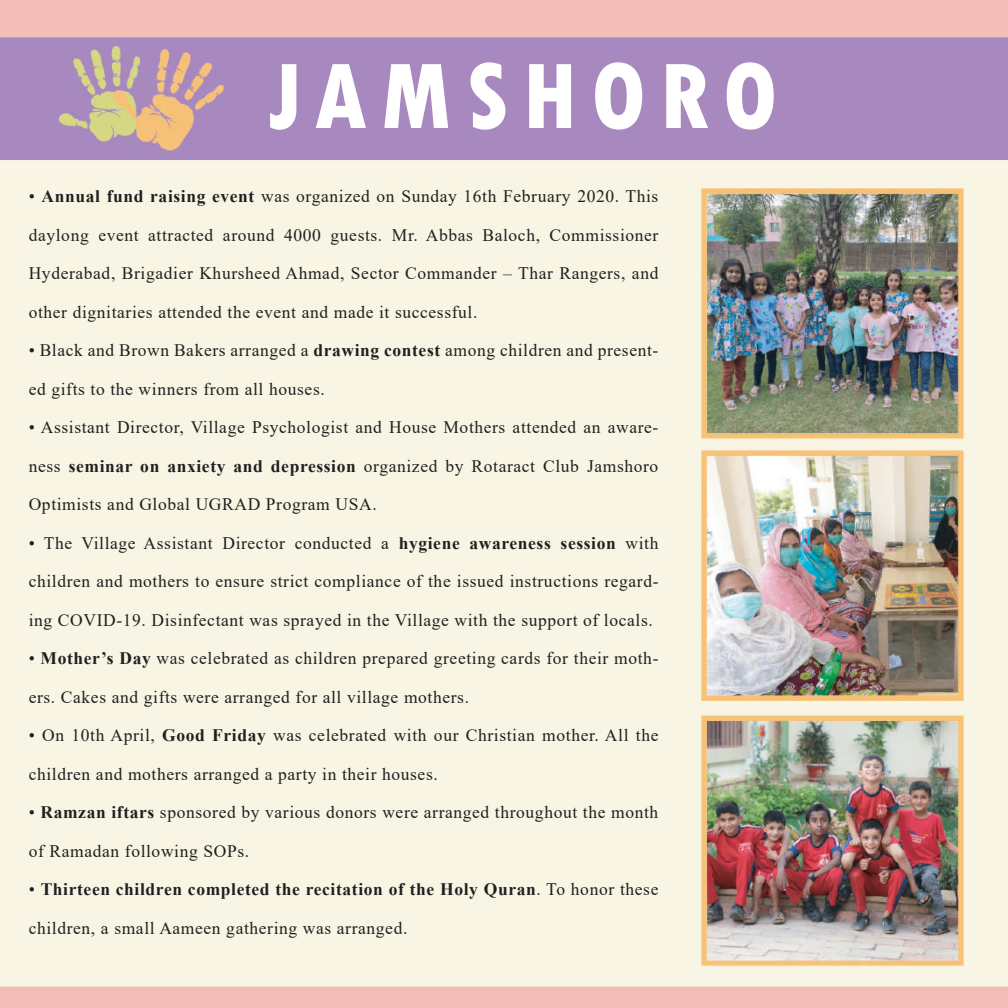
<style>
.page{position:relative;width:1008px;height:1008px;background:#fff}
.page>*{position:absolute;margin:0;border:0;box-sizing:border-box;transform-origin:0 0}
.t1{font:800 condensed 98px "Tw Cen";letter-spacing:.135em;color:#fff}
.t2{font:17.5px/38.5px "Times New Roman";letter-spacing:.035em;color:#231f20}
.t3{font:700 17.5px "Times New Roman";letter-spacing:.035em;color:#231f20}
.s1{font-weight:700}
.s2{font-weight:400}
</style>
<div class="page">
<img style="left:0;top:0;width:1008px;height:1008px">
<h1 class="t1" style="left:268px;top:39px;width:511px">JAMSHORO</h1>
<p class="t2" style="left:29px;top:177px;width:631px">• <span class="s1">Annual fund raising event</span> was organized on Sunday 16th February 2020. This</p>
<p class="t2" style="left:29px;top:215px;width:631px">daylong event attracted around 4000 guests. Mr. Abbas Baloch, Commissioner</p>
<p class="t2" style="left:29px;top:254px;width:631px">Hyderabad, Brigadier Khursheed Ahmad, Sector Commander – Thar Rangers, and</p>
<p class="t2" style="left:29px;top:292px;width:450px">other dignitaries attended the event and made it successful.</p>
<p class="t2" style="left:29px;top:331px;width:631px">• Black and Brown Bakers arranged a <span class="s1">drawing contest</span> among children and present-</p>
<p class="t2" style="left:29px;top:369px;width:298px">ed gifts to the winners from all houses.</p>
<p class="t2" style="left:29px;top:408px;width:631px">• Assistant Director, Village Psychologist and House Mothers attended an aware-</p>
<p class="t2" style="left:29px;top:446px;width:631px">ness <span class="s1">seminar on anxiety and depression</span> organized by Rotaract Club Jamshoro</p>
<p class="t2" style="left:29px;top:485px;width:349px">Optimists and Global UGRAD Program USA.</p>
<p class="t2" style="left:29px;top:523px;width:631px">• The Village Assistant Director conducted a <span class="s1">hygiene awareness session</span> with children and mothers to ensure strict compliance of the issued instructions regard-</p>
<p class="t2" style="left:29px;top:600px;width:626px">ing COVID-19. Disinfectant was sprayed in the Village with the support of locals.</p>
<p class="t2" style="left:29px;top:639px;width:631px">• <span class="s1">Mother’s Day</span> was celebrated as children prepared greeting cards for their moth-</p>
<p class="t2" style="left:29px;top:677px;width:442px">ers. Cakes and gifts were arranged for all village mothers.</p>
<p class="t2" style="left:29px;top:716px;width:631px">• On 10th April, <span class="s1">Good Friday</span> was celebrated with our Christian mother. All the children and mothers arranged a party in their houses.</p>
<p class="t2" style="left:29px;top:793px;width:631px">• <span class="s1">Ramzan iftars</span> sponsored by various donors were arranged throughout the month</p>
<p class="t2" style="left:29px;top:831px;width:222px">of Ramadan following SOPs.</p>
<p class="t3" style="left:29px;top:877px;width:631px"><span class="s2">•</span> Thirteen children completed the recitation of the Holy Quran<span class="s2">. To honor these</span></p>
<p class="t2" style="left:29px;top:908px;width:380px">children, a small Aameen gathering was arranged.</p>
</div>
